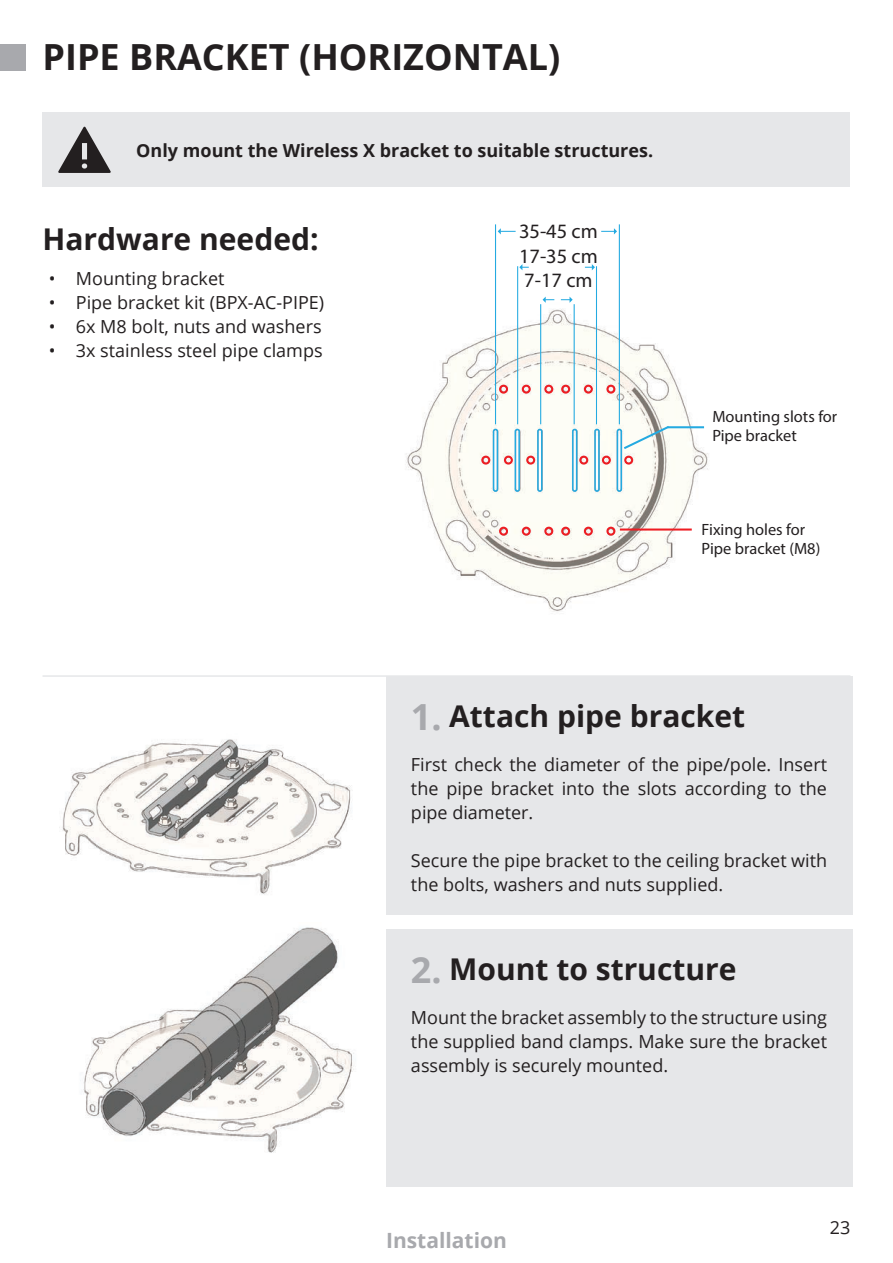
<style>
.page{position:relative;width:893px;height:1263px;background:#fff}
.page>*{position:absolute;margin:0;border:0;box-sizing:border-box;transform-origin:0 0}
.Chapter{font:700 36px "Open Sans";color:#231f20}
.Step_number{font:700 36px "Open Sans";color:#a8a9ad}
.Step_title{font:700 30px "Open Sans";color:#231f20}
.Contents_-_title{font:700 21px "Open Sans";color:#a8a9ad}
.t1{font:20.4px/24.6px "Myriad Pro";color:#231f20;text-align:justify}
.Normal_text_-_justif{font:18px/24px "Open Sans";color:#231f20;text-align:justify}
.Subtitle{font:700 18px "Open Sans";color:#231f20}
.t2{font:16.35px/19.6px "Myriad Pro";color:#231f20}
</style>
<div class="page">
<div style="left:43px;top:113px;width:807px;height:74px;background:#e6e7e9"></div>
<svg style="left:58px;top:127px;width:53px;height:46px;background:#888688"></svg>
<div style="left:386px;top:676px;width:467px;height:238px;background:#e6e7e9"></div>
<div style="left:386px;top:929px;width:467px;height:257px;background:#e6e7e9"></div>
<img style="left:59px;top:739px;width:292px;height:156px">
<img style="left:80px;top:927px;width:274px;height:226px">
<div style="left:0;top:44px;width:26px;height:27px;background:#a8a9ad"></div>
<img style="left:406px;top:292px;width:303px;height:320px">
<hr style="left:540px;top:304px;width:1px;height:120px;background:#24aae1">
<hr style="left:517px;top:266px;width:1px;height:158px;background:#24aae1">
<hr style="left:596px;top:266px;width:1px;height:158px;background:#24aae1">
<hr style="left:619px;top:224px;width:1px;height:200px;background:#24aae1">
<hr style="left:495px;top:224px;width:1px;height:200px;background:#24aae1">
<hr style="left:574px;top:304px;width:1px;height:120px;background:#24aae1">
<svg style="left:543px;top:297px;width:11px;height:6px"></svg>
<svg style="left:561px;top:297px;width:12px;height:6px"></svg>
<svg style="left:519px;top:264px;width:10px;height:6px"></svg>
<svg style="left:585px;top:264px;width:10px;height:6px"></svg>
<svg style="left:498px;top:228px;width:18px;height:6px"></svg>
<svg style="left:601px;top:228px;width:16px;height:6px"></svg>
<div style="left:499px;top:385px;width:9px;height:9px;border:2px solid #ee1d23;border-radius:50%"></div>
<div style="left:522px;top:385px;width:9px;height:9px;border:2px solid #ee1d23;border-radius:50%"></div>
<div style="left:544px;top:385px;width:9px;height:9px;border:2px solid #ee1d23;border-radius:50%"></div>
<div style="left:561px;top:385px;width:9px;height:9px;border:2px solid #ee1d23;border-radius:50%"></div>
<div style="left:584px;top:385px;width:9px;height:9px;border:2px solid #ee1d23;border-radius:50%"></div>
<div style="left:606px;top:385px;width:9px;height:9px;border:2px solid #ee1d23;border-radius:50%"></div>
<div style="left:499px;top:527px;width:9px;height:9px;border:2px solid #ee1d23;border-radius:50%"></div>
<div style="left:522px;top:527px;width:9px;height:9px;border:2px solid #ee1d23;border-radius:50%"></div>
<div style="left:544px;top:527px;width:9px;height:9px;border:2px solid #ee1d23;border-radius:50%"></div>
<div style="left:561px;top:527px;width:9px;height:9px;border:2px solid #ee1d23;border-radius:50%"></div>
<div style="left:584px;top:527px;width:9px;height:9px;border:2px solid #ee1d23;border-radius:50%"></div>
<div style="left:606px;top:527px;width:9px;height:9px;border:2px solid #ee1d23;border-radius:50%"></div>
<div style="left:481px;top:456px;width:9px;height:9px;border:2px solid #ee1d23;border-radius:50%"></div>
<div style="left:504px;top:456px;width:9px;height:9px;border:2px solid #ee1d23;border-radius:50%"></div>
<div style="left:526px;top:456px;width:9px;height:9px;border:2px solid #ee1d23;border-radius:50%"></div>
<div style="left:579px;top:456px;width:9px;height:9px;border:2px solid #ee1d23;border-radius:50%"></div>
<div style="left:602px;top:456px;width:9px;height:9px;border:2px solid #ee1d23;border-radius:50%"></div>
<div style="left:624px;top:456px;width:9px;height:9px;border:2px solid #ee1d23;border-radius:50%"></div>
<hr style="left:620px;top:528px;width:72px;height:3px;background:#ee1d23">
<hr style="left:668px;top:426px;width:36px;height:2px;background:#24aae1">
<svg style="left:622px;top:424px;width:49px;height:27px"></svg>
<div style="left:515px;top:429px;width:5px;height:63px;border:2px solid #24aae1;border-radius:2px"></div>
<div style="left:493px;top:429px;width:5px;height:63px;border:2px solid #24aae1;border-radius:2px"></div>
<div style="left:537px;top:429px;width:5px;height:63px;border:2px solid #24aae1;border-radius:2px"></div>
<div style="left:594px;top:429px;width:6px;height:63px;border:2px solid #24aae1;border-radius:2px"></div>
<div style="left:572px;top:429px;width:5px;height:63px;border:2px solid #24aae1;border-radius:2px"></div>
<div style="left:617px;top:429px;width:5px;height:63px;border:2px solid #24aae1;border-radius:2px"></div>
<hr style="left:43px;top:675px;width:807px;height:2px;background:#e6e7e9">
<p class="Chapter" style="left:43px;top:32px;width:519px">PIPE BRACKET (HORIZONTAL)</p>
<p class="Subtitle" style="left:136px;top:137px;width:518px">Only mount the Wireless X bracket to suitable structures.</p>
<p class="Step_title" style="left:43px;top:218px;width:278px">Hardware needed:</p>
<p class="Normal_text_-_justif" style="left:49px;top:266px;width:177px">• Mounting bracket</p>
<p class="Normal_text_-_justif" style="left:49px;top:290px;width:277px">• Pipe bracket kit (BPX-AC-PIPE)</p>
<p class="Normal_text_-_justif" style="left:49px;top:314px;width:274px">• 6x M8 bolt, nuts and washers</p>
<p class="Normal_text_-_justif" style="left:49px;top:338px;width:275px">• 3x stainless steel pipe clamps</p>
<p class="t1" style="left:519px;top:219px;width:80px">35-45 cm 17-35 cm 7-17 cm</p>
<p class="t2" style="left:712px;top:406px;width:126px">Mounting slots for<br>Pipe bracket</p>
<p class="t2" style="left:702px;top:519px;width:120px">Fixing holes for<br>Pipe bracket (M8)</p>
<p class="Step_number" style="left:411px;top:691px;width:32px">1.</p>
<p class="Step_title" style="left:449px;top:695px;width:297px">Attach pipe bracket</p>
<p class="Normal_text_-_justif" style="left:411px;top:752px;width:418px">First check the diameter of the pipe/pole. Insert the pipe bracket into the slots according to the pipe diameter.</p>
<p class="Normal_text_-_justif" style="left:411px;top:848px;width:418px">Secure the pipe bracket to the ceiling bracket with the bolts, washers and nuts supplied.</p>
<p class="Step_number" style="left:411px;top:944px;width:32px">2.</p>
<p class="Step_title" style="left:449px;top:948px;width:289px">Mount to structure</p>
<p class="Normal_text_-_justif" style="left:411px;top:1005px;width:418px">Mount the bracket assembly to the structure using the supplied band clamps. Make sure the bracket assembly is securely mounted.</p>
<p class="Contents_-_title" style="left:386px;top:1225px;width:122px">Installation</p>
<p class="Normal_text_-_justif" style="left:830px;top:1215px;width:22px">23</p>
</div>
